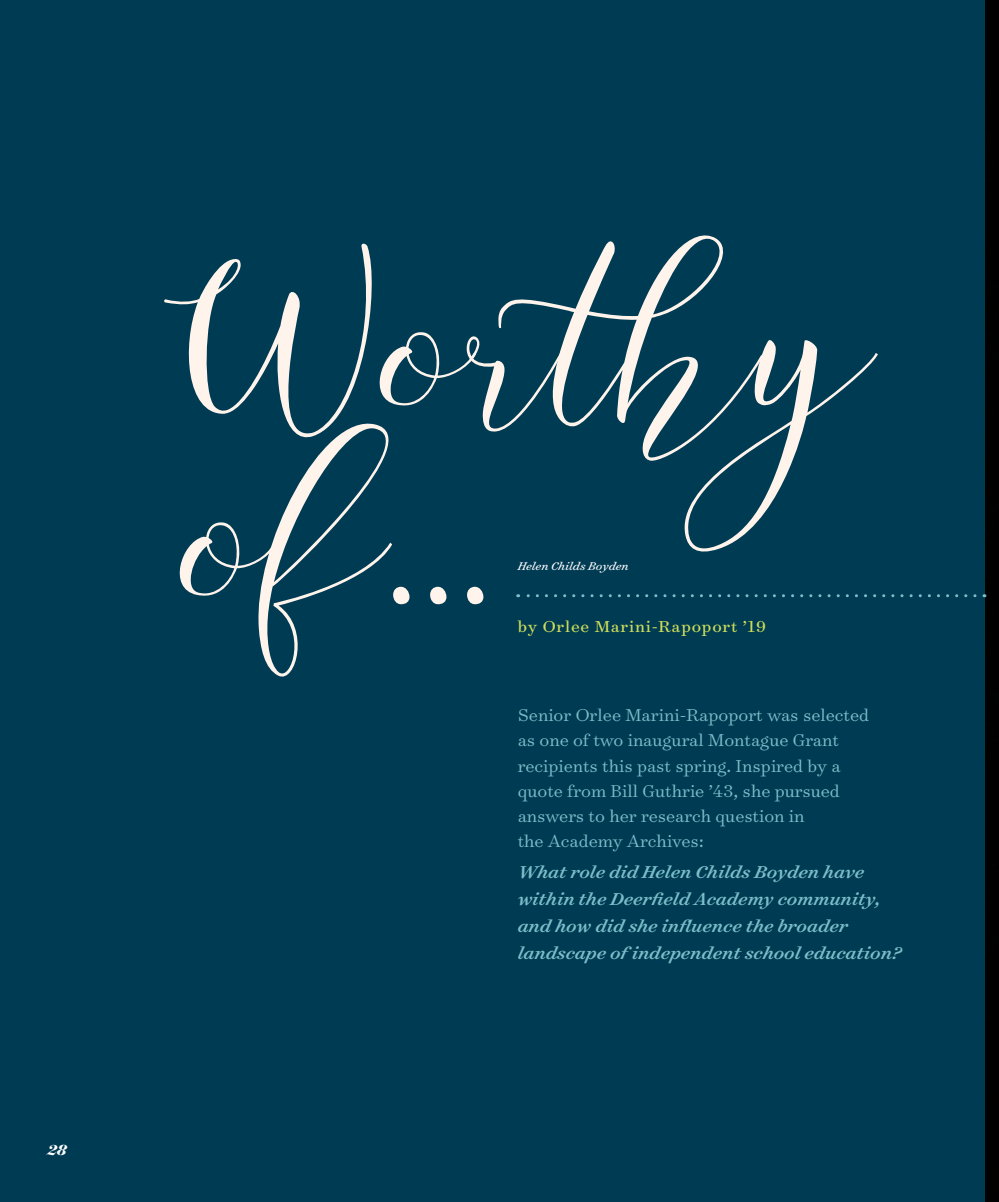
<style>
.page{position:relative;width:999px;height:1202px;background:#fff}
.page>*{position:absolute;margin:0;border:0;box-sizing:border-box;transform-origin:0 0}
.t1{font:253.5px/190.2px "lesly";color:#fff4eb;scale:.95 1}
.t2{font:300 19.5px/25.2px "Surveyor Text";color:#7abec9}
.t3{font:italic 500 19.5px/26.7px "Surveyor Text";color:#7abec9}
.t4{font:18px "Surveyor Text";letter-spacing:.045em;color:#cede5a}
.t5{font:italic 700 16.5px "Surveyor Display";color:#fff}
.t6{font:italic 12.75px "Surveyor Text";color:#fff}
</style>
<div class="page">
<div style="left:0;top:0;width:986px;height:1202px;background:#003b54"></div>
<div style="left:986px;top:0;width:13px;height:1202px;background:#010101"></div>
<svg style="left:518px;top:594px;width:457px;height:3px"></svg>
<p class="t5" style="left:47px;top:1139px;width:21px">28</p>
<h1 class="t1" style="left:189px;top:231px;width:720px">Worthy of...</h1>
<p class="t6" style="left:518px;top:557px;width:112px">Helen Childs Boyden</p>
<p class="t4" style="left:518px;top:615px;width:250px">by Orlee Marini-Rapoport ’19</p>
<p class="t2" style="left:518px;top:702px;width:353px">Senior Orlee Marini-Rapoport was selected as one of two inaugural Montague Grant recipients this past spring. Inspired by a quote from Bill Guthrie ’43, she pursued answers to her research question in<br>the Academy Archives:</p>
<p class="t3" style="left:518px;top:858px;width:385px">What role did Helen Childs Boyden have within the Deerfield Academy community, and how did she influence the broader landscape of independent school education?</p>
</div>
